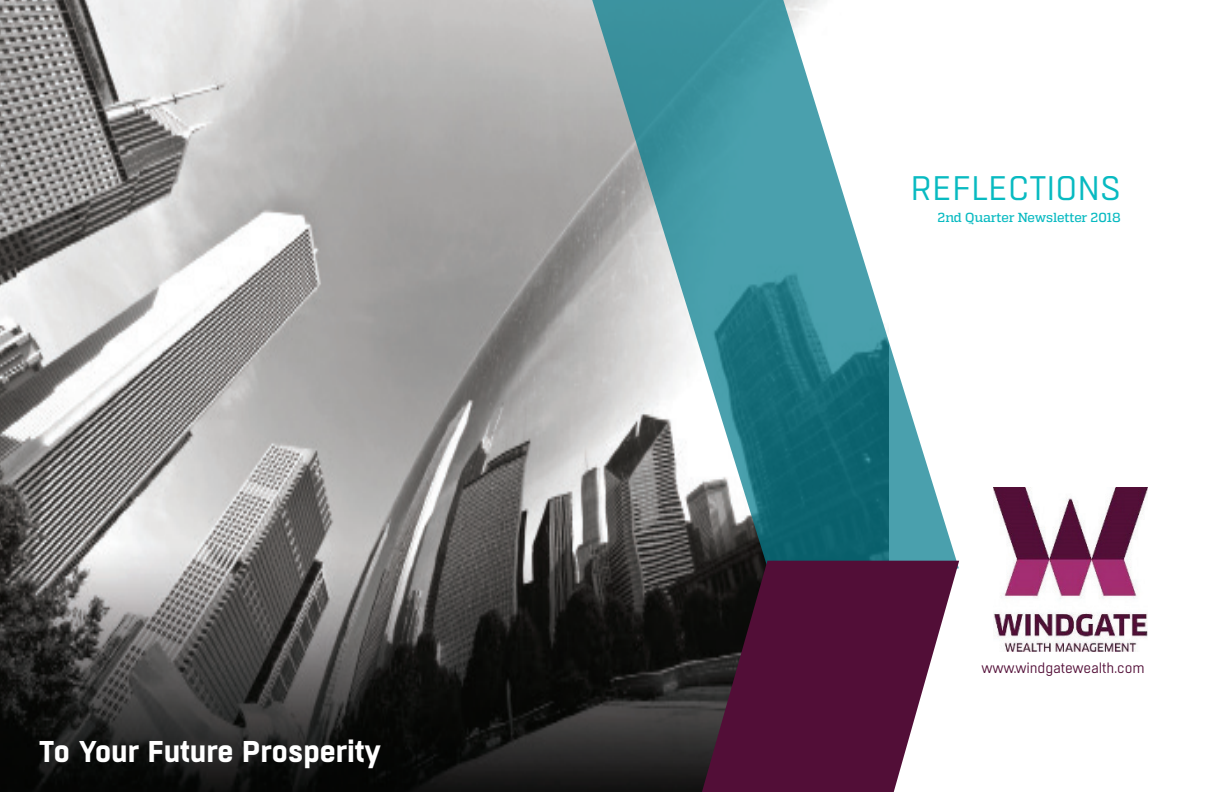
<style>
.page{position:relative;width:1224px;height:792px;background:#fff}
.page>*{position:absolute;margin:0;border:0;box-sizing:border-box;transform-origin:0 0}
.t1{font:34px "Boxed";color:#08bac1}
.t2{font:700 30px "Boxed";color:#fff}
.t3{font:14px "Boxed";letter-spacing:-.01em;color:#520e37}
.t4{font:500 13.2px "Quadon";letter-spacing:-.015em;color:#08bac1}
</style>
<div class="page">
<img style="left:0;top:0;width:702px;height:792px">
<img style="left:994px;top:487px;width:154px;height:164px">
<svg style="left:589px;top:0;width:370px;height:603px"></svg>
<svg style="left:702px;top:561px;width:257px;height:231px;background:#602d4c"></svg>
<h2 class="t2" style="left:39px;top:732px;width:344px">To Your Future Prosperity</h2>
<h1 class="t1" style="left:910px;top:167px;width:212px">REFLECTIONS</h1>
<p class="t4" style="left:938px;top:210px;width:185px">2nd Quarter Newsletter 2018</p>
<p class="t3" style="left:981px;top:659px;width:165px">www.windgatewealth.com</p>
</div>
